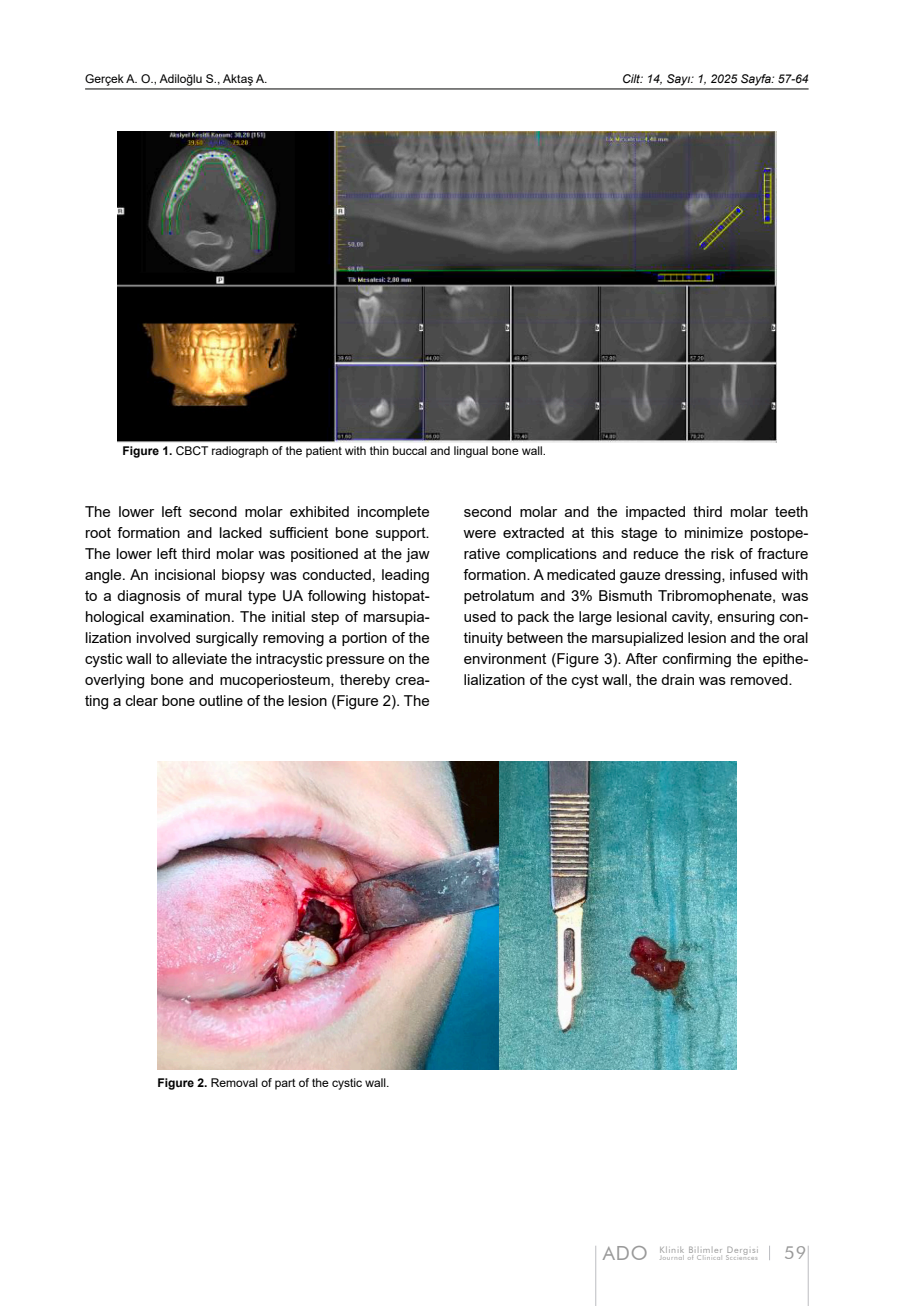
<style>
.page{position:relative;width:915px;height:1306px;background:#fff}
.page>*{position:absolute;margin:0;border:0;box-sizing:border-box;transform-origin:0 0}
.t1{font:18px "Futura BT";color:#999}
.Metin{font:15px/21px "Arial";color:#000;text-align:justify}
.Şekil_ve_Tablo_alt_y{font:12px "Arial";color:#000}
.t2{font:italic 12px "Arial";color:#000}
.t3{font:9px "Futura BT";letter-spacing:.08em;color:#999}
.t4{font:6.75px "Futura BT";letter-spacing:.08em;color:#999}
.s1{font-weight:700}
.s2{font-size:19.5px}
</style>
<div class="page">
<hr style="left:85px;top:89px;width:723px;height:1px;background:#040503">
<hr style="left:595px;top:1245px;width:1px;height:60px;background:#bcbdc1">
<hr style="left:807px;top:1245px;width:1px;height:60px;background:#bcbdc1">
<img style="left:117px;top:132px;width:659px;height:311px">
<img style="left:157px;top:761px;width:579px;height:308px">
<p class="Şekil_ve_Tablo_alt_y" style="left:85px;top:71px;width:184px">Gerçek A. O., Adiloğlu S., Aktaş A.</p>
<p class="t2" style="left:622px;top:71px;width:188px">Cilt: 14, Sayı: 1, 2025 Sayfa: 57-64</p>
<p class="Şekil_ve_Tablo_alt_y" style="left:122px;top:442px;width:425px"><span class="s1">Figure 1.</span> CBCT radiograph of the patient with thin buccal and lingual bone wall.</p>
<p class="Metin" style="left:85px;top:501px;width:346px">The lower left second molar exhibited incomplete root formation and lacked sufficient bone support.<br>The lower left third molar was positioned at the jaw angle. An incisional biopsy was conducted, leading to a diagnosis of mural type UA following histopat&shy;hological examination. The initial step of marsupia&shy;lization involved surgically removing a portion of the cystic wall to alleviate the intracystic pressure on the overlying bone and mucoperiosteum, thereby crea&shy;ting a clear bone outline of the lesion (Figure 2). The</p>
<p class="Metin" style="left:463px;top:501px;width:346px">second molar and the impacted third molar teeth were extracted at this stage to minimize postope&shy;rative complications and reduce the risk of fracture formation. A medicated gauze dressing, infused with petrolatum and 3% Bismuth Tribromophenate, was used to pack the large lesional cavity, ensuring con&shy;tinuity between the marsupialized lesion and the oral environment (Figure 3). After confirming the epithe&shy;lialization of the cyst wall, the drain was removed.</p>
<p class="Şekil_ve_Tablo_alt_y" style="left:157px;top:1074px;width:234px"><span class="s1">Figure 2.</span> Removal of part of the cystic wall.</p>
<p class="t3" style="left:602px;top:1243px;width:157px"><span class="s2">ADO</span> Klinik Bilimler Dergisi</p>
<p class="t4" style="left:659px;top:1253px;width:100px">Journal of Clinical Scciences</p>
<p class="t1" style="left:783px;top:1242px;width:24px">59</p>
</div>
